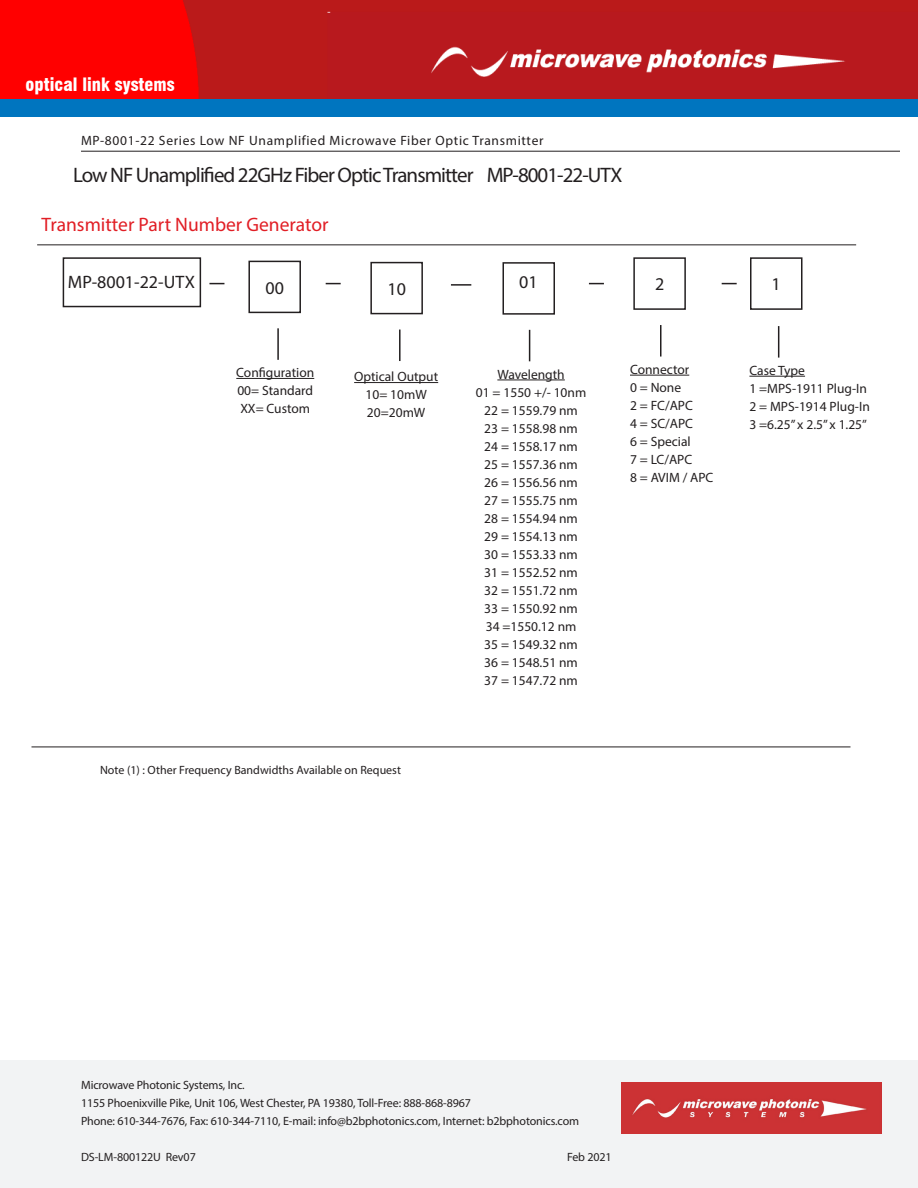
<style>
.page{position:relative;width:918px;height:1188px;background:#fff}
.page>*{position:absolute;margin:0;border:0;box-sizing:border-box;transform-origin:0 0}
.t1{font:21px "Myriad Pro";letter-spacing:-.045em;color:#231f20}
.Red_-_Product_Pitch{font:19.5px "Myriad Pro";color:#e11e25}
.t2{font:18px "Myriad Pro";color:#231f20}
.t3{font:900 condensed 18px "Swiss 721 BT";color:#fff}
.Table_Data_Text{font:13.5px "Myriad Pro";color:#231f20}
.Table_Data_Text-2{font:13.5px "Myriad Pro";letter-spacing:.05em;color:#231f20}
.Bullet_List_Text{font:12px/18px "Myriad Pro";letter-spacing:-.01em;color:#231f20}
</style>
<div class="page">
<img style="left:0;top:0;width:918px;height:99px">
<div style="left:0;top:99px;width:918px;height:14px;background:#0075bf"></div>
<div style="left:0;top:1060px;width:918px;height:128px;background:#f2f3f4"></div>
<img style="left:621px;top:1082px;width:261px;height:52px">
<div style="left:0;top:102px;width:918px;height:14px;background:#0075bf"></div>
<hr style="left:81px;top:151px;width:819px;height:1px;background:#231f20">
<hr style="left:37px;top:244px;width:819px;height:1px;background:#231f20">
<hr style="left:32px;top:747px;width:818px;height:1px;background:#231f20">
<div style="left:63px;top:257px;width:138px;height:50px;border:2px solid #231f20"></div>
<div style="left:502px;top:262px;width:53px;height:53px;border:2px solid #231f20"></div>
<div style="left:370px;top:262px;width:53px;height:52px;border:2px solid #231f20"></div>
<div style="left:633px;top:257px;width:53px;height:53px;border:2px solid #231f20"></div>
<div style="left:750px;top:257px;width:52px;height:53px;border:2px solid #231f20"></div>
<svg style="left:326px;top:283px;width:15px;height:1px"></svg>
<svg style="left:722px;top:283px;width:15px;height:1px"></svg>
<hr style="left:497px;top:380px;width:68px;height:1px;background:#231f20">
<hr style="left:529px;top:330px;width:1px;height:31px;background:#231f20">
<hr style="left:399px;top:330px;width:2px;height:31px;background:#231f20">
<hr style="left:660px;top:325px;width:2px;height:32px;background:#231f20">
<hr style="left:630px;top:375px;width:59px;height:1px;background:#231f20">
<svg style="left:209px;top:283px;width:15px;height:1px"></svg>
<svg style="left:589px;top:283px;width:15px;height:1px"></svg>
<hr style="left:778px;top:326px;width:1px;height:32px;background:#231f20">
<hr style="left:749px;top:376px;width:56px;height:1px;background:#231f20">
<hr style="left:354px;top:382px;width:84px;height:1px;background:#231f20">
<div style="left:248px;top:261px;width:53px;height:52px;border:2px solid #231f20"></div>
<hr style="left:277px;top:328px;width:2px;height:32px;background:#231f20">
<hr style="left:236px;top:378px;width:78px;height:1px;background:#231f20">
<hr style="left:451px;top:284px;width:20px;height:2px;background:#231f20">
<h3 class="t3" style="left:26px;top:74px;width:150px">optical link systems</h3>
<p class="Table_Data_Text-2" style="left:81px;top:132px;width:464px">MP-8001-22 Series Low NF Unamplified Microwave Fiber Optic Transmitter</p>
<p class="t1" style="left:73px;top:162px;width:551px">Low NF Unamplified 22GHz Fiber Optic Transmitter MP-8001-22-UTX</p>
<p class="Red_-_Product_Pitch" style="left:42px;top:212px;width:288px">Transmitter Part Number Generator</p>
<p class="t2" style="left:68px;top:271px;width:128px">MP-8001-22-UTX</p>
<p class="t2" style="left:265px;top:277px;width:20px">00</p>
<p class="t2" style="left:519px;top:271px;width:20px">01</p>
<p class="t2" style="left:387px;top:278px;width:20px">10</p>
<p class="t2" style="left:655px;top:273px;width:11px">2</p>
<p class="t2" style="left:772px;top:273px;width:11px">1</p>
<p class="Table_Data_Text" style="left:236px;top:364px;width:79px">Configuration</p>
<p class="Table_Data_Text" style="left:237px;top:382px;width:77px">00= Standard</p>
<p class="Table_Data_Text" style="left:240px;top:400px;width:71px">XX= Custom</p>
<p class="Table_Data_Text" style="left:354px;top:368px;width:86px">Optical Output</p>
<p class="Table_Data_Text" style="left:366px;top:386px;width:63px">10= 10mW</p>
<p class="Table_Data_Text" style="left:367px;top:404px;width:60px">20=20mW</p>
<p class="Table_Data_Text" style="left:497px;top:366px;width:69px">Wavelength</p>
<p class="Table_Data_Text" style="left:476px;top:384px;width:112px">01 = 1550 +/- 10nm</p>
<p class="Table_Data_Text" style="left:484px;top:402px;width:95px">22 = 1559.79 nm</p>
<p class="Table_Data_Text" style="left:484px;top:420px;width:95px">23 = 1558.98 nm</p>
<p class="Table_Data_Text" style="left:484px;top:438px;width:95px">24 = 1558.17 nm</p>
<p class="Table_Data_Text" style="left:484px;top:456px;width:95px">25 = 1557.36 nm</p>
<p class="Table_Data_Text" style="left:484px;top:474px;width:95px">26 = 1556.56 nm</p>
<p class="Table_Data_Text" style="left:484px;top:492px;width:95px">27 = 1555.75 nm</p>
<p class="Table_Data_Text" style="left:484px;top:510px;width:95px">28 = 1554.94 nm</p>
<p class="Table_Data_Text" style="left:484px;top:528px;width:95px">29 = 1554.13 nm</p>
<p class="Table_Data_Text" style="left:484px;top:546px;width:95px">30 = 1553.33 nm</p>
<p class="Table_Data_Text" style="left:484px;top:564px;width:95px">31 = 1552.52 nm</p>
<p class="Table_Data_Text" style="left:484px;top:582px;width:95px">32 = 1551.72 nm</p>
<p class="Table_Data_Text" style="left:484px;top:600px;width:95px">33 = 1550.92 nm</p>
<p class="Table_Data_Text" style="left:486px;top:618px;width:92px">34 =1550.12 nm</p>
<p class="Table_Data_Text" style="left:484px;top:636px;width:95px">35 = 1549.32 nm</p>
<p class="Table_Data_Text" style="left:484px;top:654px;width:95px">36 = 1548.51 nm</p>
<p class="Table_Data_Text" style="left:484px;top:672px;width:95px">37 = 1547.72 nm</p>
<p class="Table_Data_Text" style="left:630px;top:361px;width:61px">Connector</p>
<p class="Table_Data_Text" style="left:630px;top:379px;width:53px">0 = None</p>
<p class="Table_Data_Text" style="left:630px;top:397px;width:65px">2 = FC/APC</p>
<p class="Table_Data_Text" style="left:630px;top:415px;width:65px">4 = SC/APC</p>
<p class="Table_Data_Text" style="left:630px;top:433px;width:62px">6 = Special</p>
<p class="Table_Data_Text" style="left:630px;top:451px;width:64px">7 = LC/APC</p>
<p class="Table_Data_Text" style="left:630px;top:469px;width:85px">8 = AVIM / APC</p>
<p class="Table_Data_Text" style="left:749px;top:362px;width:57px">Case Type</p>
<p class="Table_Data_Text" style="left:749px;top:380px;width:119px">1 =MPS-1911 Plug-In</p>
<p class="Table_Data_Text" style="left:749px;top:398px;width:122px">2 = MPS-1914 Plug-In</p>
<p class="Table_Data_Text" style="left:749px;top:416px;width:119px">3 =6.25” x 2.5” x 1.25”</p>
<p class="Bullet_List_Text" style="left:100px;top:761px;width:302px">Note (1) : Other Frequency Bandwidths Available on Request</p>
<p class="Bullet_List_Text" style="left:81px;top:1076px;width:500px">Microwave Photonic Systems, Inc.<br>1155 Phoenixville Pike, Unit 106, West Chester, PA 19380, Toll-Free: 888-868-8967<br>Phone: 610-344-7676, Fax: 610-344-7110, E-mail: info@b2bphotonics.com, Internet: b2bphotonics.com</p>
<p class="Bullet_List_Text" style="left:81px;top:1148px;width:116px">DS-LM-800122U Rev07</p>
<p class="Bullet_List_Text" style="left:567px;top:1148px;width:46px">Feb 2021</p>
</div>
